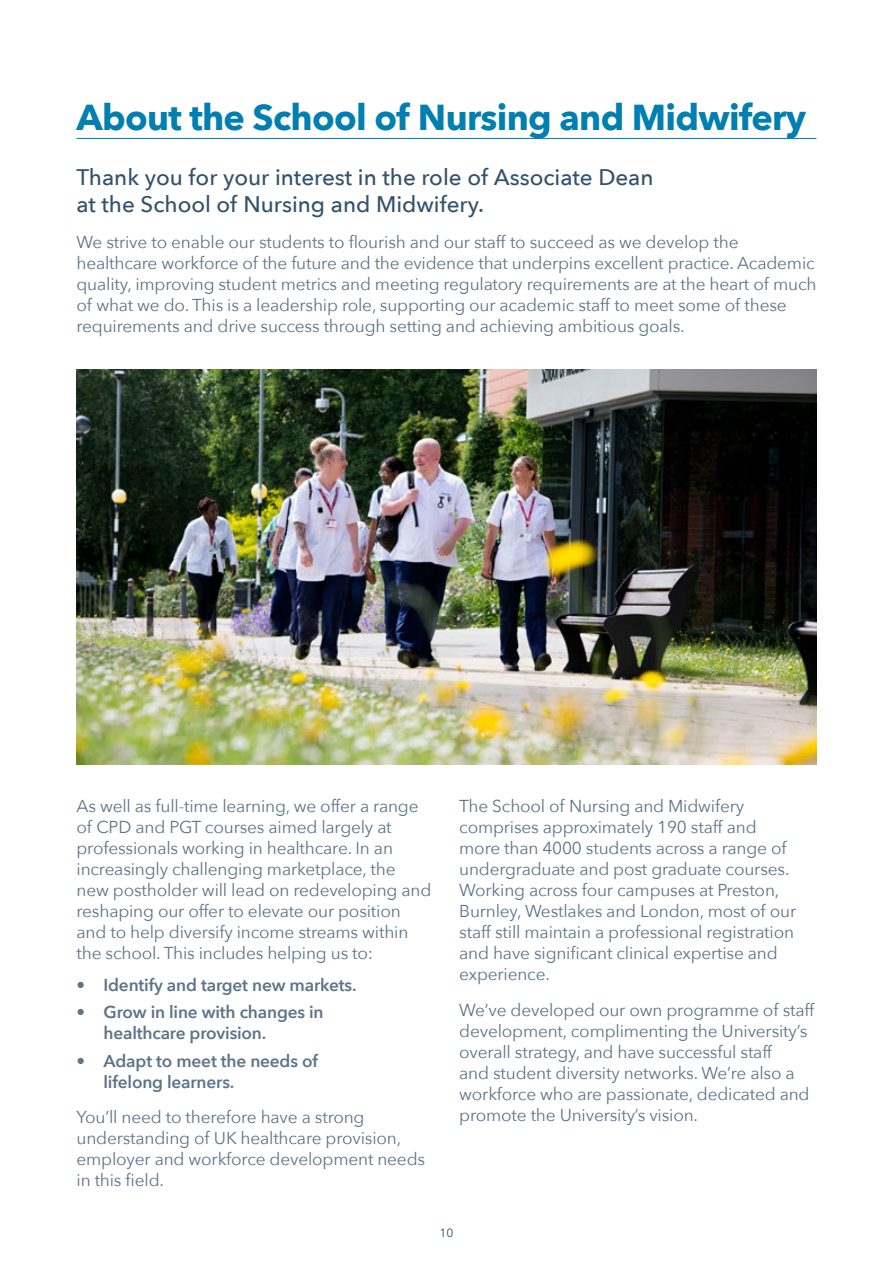
<style>
.page{position:relative;width:893px;height:1263px;background:#fff}
.page>*{position:absolute;margin:0;border:0;box-sizing:border-box;transform-origin:0 0}
.t1{font:700 36px "Avenir Next";letter-spacing:-.02em;color:#007fb0}
.t2{font:500 22.5px/27px "Avenir Next";color:#34516c}
.t3{font:17.25px/21px "Avenir Next";letter-spacing:-.01em;color:#5d7489}
.t4{font:600 17.25px/21px "Avenir Next";letter-spacing:-.01em;color:#5d7489}
.t5{font:12px "Avenir Next";color:#34516c}
</style>
<div class="page">
<hr style="left:77px;top:138px;width:739px;height:1px;background:#007fb0">
<img style="left:77px;top:370px;width:740px;height:394px">
<h1 class="t1" style="left:77px;top:86px;width:731px">About the School of Nursing and Midwifery</h1>
<h2 class="t2" style="left:77px;top:163px;width:578px">Thank you for your interest in the role of Associate Dean at the School of Nursing and Midwifery.</h2>
<p class="t3" style="left:77px;top:231px;width:741px">We strive to enable our students to flourish and our staff to succeed as we develop the healthcare workforce of the future and the evidence that underpins excellent practice. Academic quality, improving student metrics and meeting regulatory requirements are at the heart of much of what we do. This is a leadership role, supporting our academic staff to meet some of these requirements and drive success through setting and achieving ambitious goals.</p>
<p class="t3" style="left:77px;top:795px;width:356px">As well as full-time learning, we offer a range of CPD and PGT courses aimed largely at professionals working in healthcare. In an increasingly challenging marketplace, the new postholder will lead on redeveloping and reshaping our offer to elevate our position and to help diversify income streams within the school. This includes helping us to:</p>
<p class="t4" style="left:77px;top:974px;width:281px">• Identify and target new markets.</p>
<p class="t4" style="left:104px;top:1001px;width:222px;text-indent:-27px">• Grow in line with changes in healthcare provision.</p>
<p class="t4" style="left:104px;top:1049px;width:216px;text-indent:-27px">• Adapt to meet the needs of lifelong learners.</p>
<p class="t3" style="left:77px;top:1106px;width:350px">You’ll need to therefore have a strong understanding of UK healthcare provision, employer and workforce development needs in this field.</p>
<p class="t3" style="left:459px;top:795px;width:339px">The School of Nursing and Midwifery comprises approximately 190 staff and more than 4000 students across a range of undergraduate and post graduate courses.<br>Working across four campuses at Preston, Burnley, Westlakes and London, most of our staff still maintain a professional registration and have significant clinical expertise and experience.</p>
<p class="t3" style="left:459px;top:999px;width:357px">We’ve developed our own programme of staff development, complimenting the University’s overall strategy, and have successful staff<br>and student diversity networks. We’re also a workforce who are passionate, dedicated and promote the University’s vision.</p>
<p class="t5" style="left:439px;top:1222px;width:15px">10</p>
</div>
